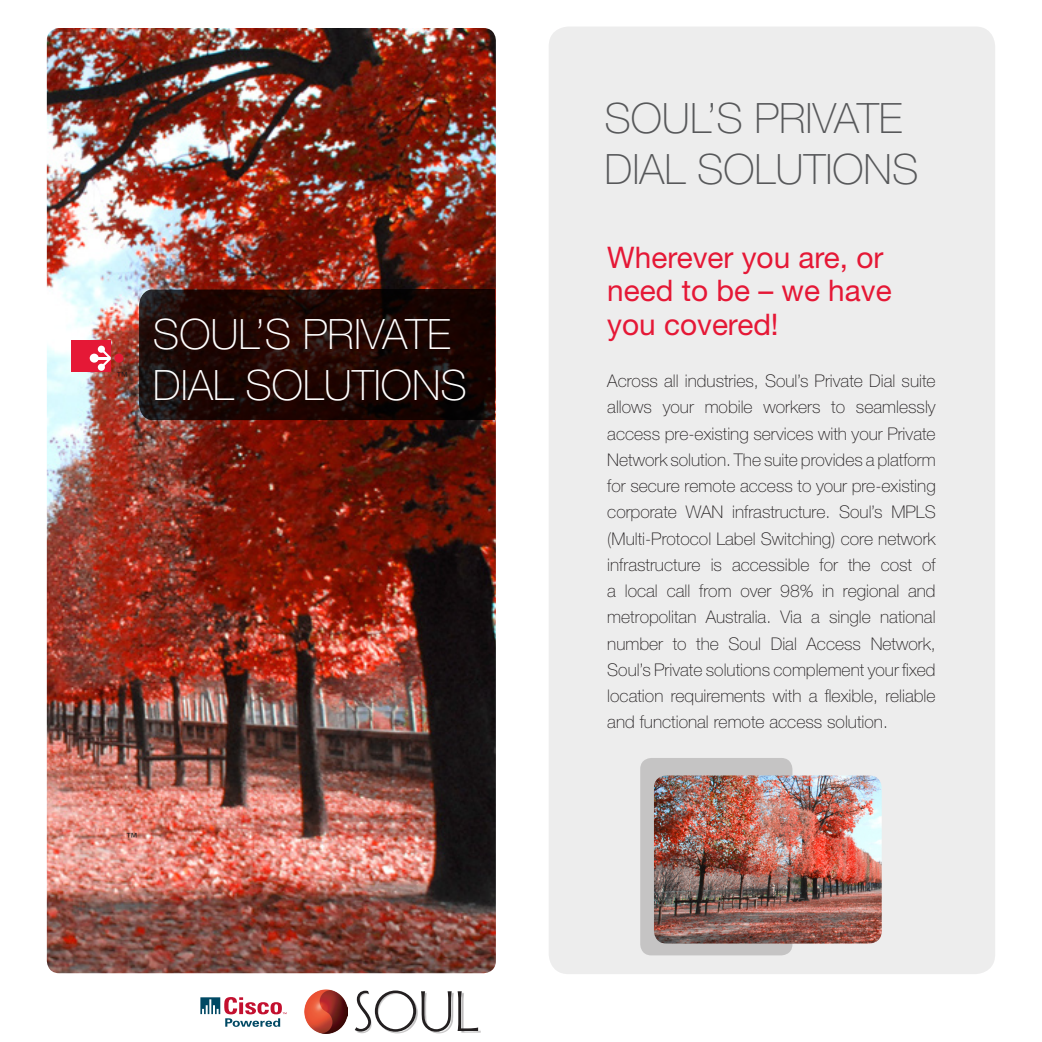
<style>
.page{position:relative;width:1042px;height:1042px;background:#fff}
.page>*{position:absolute;margin:0;border:0;box-sizing:border-box;transform-origin:0 0}
.t1{font:100 41.82px "Helvetica Neue";color:#fff}
.t2{font:100 41.82px "Helvetica Neue";color:#57585a}
.Body{font:29.75px/33.2px "Helvetica Neue";color:#e51836}
.Body-2{font:100 17.5px/26.2px "Helvetica Neue";color:#231f20;text-align:justify}
.t3{font:11.38px "Helvetica Neue";color:#231f20}
</style>
<div class="page">
<img style="left:47px;top:28px;width:449px;height:945px;border-radius:12px">
<svg style="left:200px;top:997px;width:87px;height:30px"></svg>
<svg style="left:138px;top:289px;width:327px;height:132px;background:#220a07"></svg>
<svg style="left:371px;top:289px;width:123px;height:131px;background:#150402"></svg>
<img style="left:304px;top:989px;width:44px;height:44px">
<svg style="left:355px;top:990px;width:126px;height:43px"></svg>
<div style="left:71px;top:340px;width:40px;height:31px;background:#e51836"></div>
<div style="left:114px;top:354px;width:9px;height:9px;background:#e51836;border-radius:50%"></div>
<svg style="left:95px;top:351px;width:16px;height:16px"></svg>
<div style="left:98px;top:364px;width:7px;height:7px;background:#fff;border-radius:50%"></div>
<div style="left:98px;top:346px;width:7px;height:7px;background:#fff;border-radius:50%"></div>
<div style="left:90px;top:354px;width:9px;height:9px;background:#fff;border-radius:50%"></div>
<div style="left:549px;top:26px;width:446px;height:948px;background:#ededed;border-radius:20px"></div>
<div style="left:640px;top:758px;width:152px;height:197px;background:#c5c4c4;border-radius:11px"></div>
<img style="left:654px;top:775px;width:228px;height:168px;border-radius:12px">
<p class="t3" style="left:116px;top:369px;width:13px">™</p>
<p class="t1" style="left:153px;top:310px;width:299px">SOUL’S PRIVATE</p>
<p class="t1" style="left:153px;top:361px;width:315px">DIAL SOLUTIONS</p>
<p class="t3" style="left:126px;top:830px;width:13px">™</p>
<p class="t2" style="left:604px;top:94px;width:299px">SOUL’S PRIVATE</p>
<p class="t2" style="left:604px;top:145px;width:315px">DIAL SOLUTIONS</p>
<p class="Body" style="left:607px;top:240px;width:286px">Wherever you are, or need to be – we have you covered!</p>
<p class="Body-2" style="left:607px;top:368px;width:330px">Across all industries, Soul’s Private Dial suite allows your mobile workers to seamlessly access pre-existing services with your Private Network solution. The suite provides a platform for secure remote access to your pre-existing corporate WAN infrastructure. Soul’s MPLS (Multi-Protocol Label Switching) core network infrastructure is accessible for the cost of a local call from over 98% in regional and metropolitan Australia. Via a single national number to the Soul Dial Access Network, Soul’s Private solutions complement your fixed location requirements with a flexible, reliable and functional remote access solution.</p>
</div>
